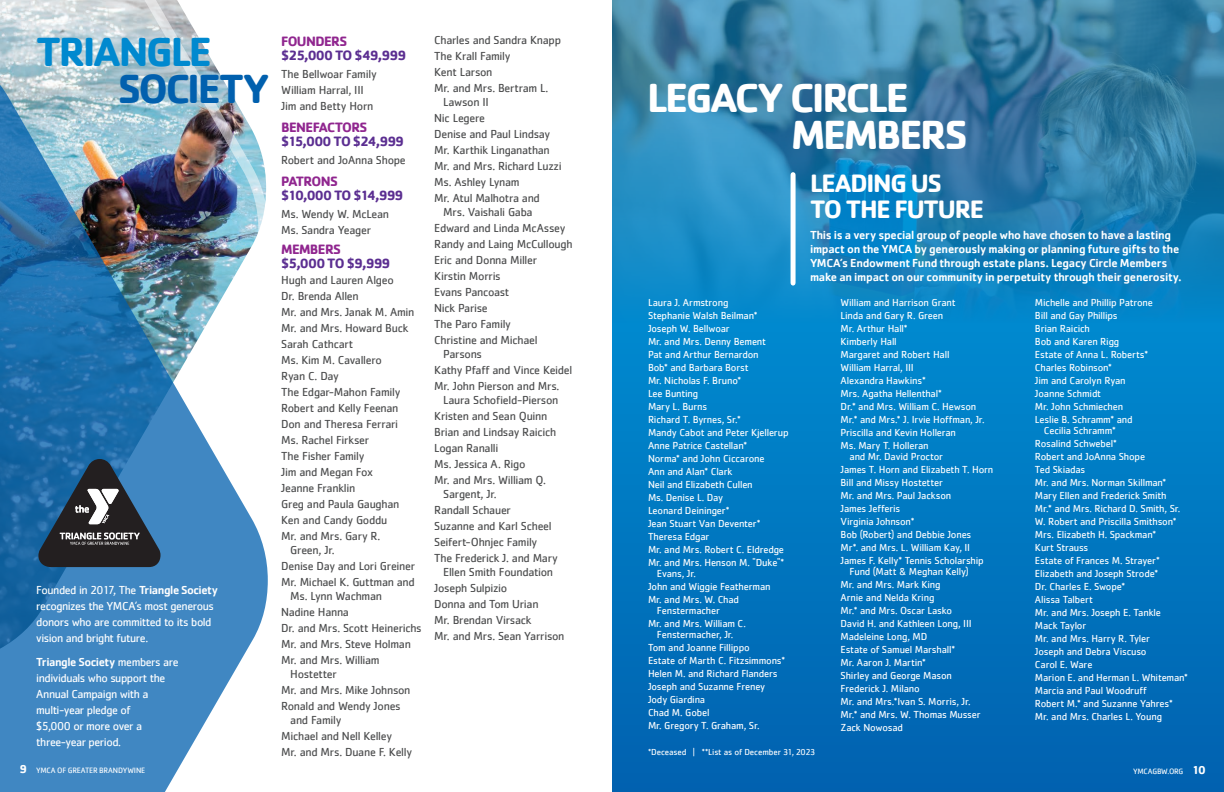
<style>
.page{position:relative;width:1224px;height:792px;background:#fff}
.page>*{position:absolute;margin:0;border:0;box-sizing:border-box;transform-origin:0 0}
.t1{font:700 42px/36.9px "Cachet";letter-spacing:-.055em;color:#fff}
.t2{font:700 42px "Cachet";letter-spacing:-.05em;color:#0089cf}
.t3{font:700 42px "Cachet";letter-spacing:-.055em;color:#0160ae}
.t4{font:700 26px/26px "Cachet";letter-spacing:-.045em;color:#fff}
.t5{font:700 14px "Cachet";letter-spacing:-.07em;color:#5b2e91}
.t6{font:700 14px "Cachet";letter-spacing:-.045em;color:#90268f}
.t7{font:12px/16px "Cachet";letter-spacing:-.02em;color:#4b4c4d}
.t8{font:12px/16px "Cachet";letter-spacing:-.04em;color:#fff}
.t9{font:500 12px/14px "Cachet";letter-spacing:-.02em;color:#fff}
.t10{font:10.5px/13px "Cachet";letter-spacing:-.015em;color:#fff}
.t11{font:9px "Cachet";letter-spacing:-.015em;color:#fff}
.t12{font:8px "Cachet";letter-spacing:-.025em;color:#fff}
.s1{font-weight:500}
.s2{font-weight:700;font-size:12px}
</style>
<div class="page">
<div style="left:612px;top:324px;width:612px;height:468px;background:linear-gradient(to bottom,#0089cf,#0161af)"></div>
<svg style="left:0;top:0;width:200px;height:40px;background:#d1dadd"></svg>
<img style="left:0;top:40px;width:268px;height:752px">
<svg style="left:38px;top:459px;width:123px;height:108px;background:#37526a"></svg>
<svg style="left:612px;top:0;width:612px;height:324px;background:#2882b3"></svg>
<div style="left:791px;top:175px;width:5px;height:108px;background:#fff"></div>
<h3 class="t6" style="left:281px;top:32px;width:67px">FOUNDERS</h3>
<h3 class="t5" style="left:281px;top:46px;width:127px">$25,000 TO $49,999</h3>
<p class="t7" style="left:281px;top:66px;width:97px">The Bellwoar Family<br>William Harral, III<br>Jim and Betty Horn</p>
<h3 class="t6" style="left:281px;top:118px;width:88px">BENEFACTORS</h3>
<h3 class="t5" style="left:281px;top:132px;width:125px">$15,000 TO $24,999</h3>
<p class="t7" style="left:281px;top:152px;width:126px">Robert and JoAnna Shope</p>
<h3 class="t6" style="left:281px;top:172px;width:58px">PATRONS</h3>
<h3 class="t5" style="left:281px;top:186px;width:124px">$10,000 TO $14,999</h3>
<p class="t7" style="left:281px;top:206px;width:109px">Ms. Wendy W. McLean<br>Ms. Sandra Yeager</p>
<h3 class="t6" style="left:281px;top:240px;width:61px">MEMBERS</h3>
<h3 class="t5" style="left:281px;top:254px;width:111px">$5,000 TO $9,999</h3>
<p class="t7" style="left:281px;top:272px;width:135px">Hugh and Lauren Algeo<br>Dr. Brenda Allen<br>Mr. and Mrs. Janak M. Amin<br>Mr. and Mrs. Howard Buck<br>Sarah Cathcart<br>Ms. Kim M. Cavallero<br>Ryan C. Day<br>The Edgar-Mahon Family<br>Robert and Kelly Feenan<br>Don and Theresa Ferrari<br>Ms. Rachel Firkser<br>The Fisher Family<br>Jim and Megan Fox<br>Jeanne Franklin<br>Greg and Paula Gaughan<br>Ken and Candy Goddu<br>Mr. and Mrs. Gary R.</p>
<p class="t7" style="left:281px;top:541px;width:136px;text-indent:9px">Green, Jr.<br>Denise Day and Lori Greiner<br>Mr. Michael K. Guttman and</p>
<p class="t7" style="left:281px;top:587px;width:142px;text-indent:9px">Ms. Lynn Wachman<br>Nadine Hanna<br>Dr. and Mrs. Scott Heinerichs<br>Mr. and Mrs. Steve Holman<br>Mr. and Mrs. William</p>
<p class="t7" style="left:281px;top:665px;width:131px;text-indent:9px">Hostetter<br>Mr. and Mrs. Mike Johnson<br>Ronald and Wendy Jones</p>
<p class="t7" style="left:281px;top:711px;width:132px;text-indent:9px">and Family<br>Michael and Nell Kelley<br>Mr. and Mrs. Duane F. Kelly</p>
<p class="t7" style="left:434px;top:32px;width:128px">Charles and Sandra Knapp<br>The Krall Family<br>Kent Larson<br>Mr. and Mrs. Bertram L.</p>
<p class="t7" style="left:434px;top:94px;width:129px;text-indent:9px">Lawson II<br>Nic Legere<br>Denise and Paul Lindsay<br>Mr. Karthik Linganathan<br>Mr. and Mrs. Richard Luzzi<br>Ms. Ashley Lynam<br>Mr. Atul Malhotra and</p>
<p class="t7" style="left:434px;top:204px;width:140px;text-indent:9px">Mrs. Vaishali Gaba<br>Edward and Linda McAssey<br>Randy and Laing McCullough<br>Eric and Donna Miller<br>Kirstin Morris<br>Evans Pancoast<br>Nick Parise<br>The Paro Family<br>Christine and Michael</p>
<p class="t7" style="left:434px;top:346px;width:140px;text-indent:9px">Parsons<br>Kathy Pfaff and Vince Keidel<br>Mr. John Pierson and Mrs.</p>
<p class="t7" style="left:434px;top:392px;width:126px;text-indent:9px">Laura Schofield-Pierson<br>Kristen and Sean Quinn<br>Brian and Lindsay Raicich<br>Logan Ranalli<br>Ms. Jessica A. Rigo<br>Mr. and Mrs. William Q.</p>
<p class="t7" style="left:434px;top:486px;width:125px;text-indent:9px">Sargent, Jr.<br>Randall Schauer<br>Suzanne and Karl Scheel<br>Seifert-Ohnjec Family<br>The Frederick J. and Mary</p>
<p class="t7" style="left:434px;top:564px;width:132px;text-indent:9px">Ellen Smith Foundation<br>Joseph Sulpizio<br>Donna and Tom Urian<br>Mr. Brendan Virsack<br>Mr. and Mrs. Sean Yarrison</p>
<h1 class="t2" style="left:36px;top:25px;width:177px">TRIANGLE</h1>
<h1 class="t3" style="left:118px;top:62px;width:153px">SOCIETY</h1>
<h1 class="t1" style="left:791px;top:78px;width:179px;text-indent:-144px">LEGACY CIRCLE<br>MEMBERS</h1>
<h2 class="t4" style="left:810px;top:170px;width:176px">LEADING US<br>TO THE FUTURE</h2>
<p class="t9" style="left:810px;top:227px;width:373px">This is a very special group of people who have chosen to have a lasting impact on the YMCA by generously making or planning future gifts to the YMCA’s Endowment Fund through estate plans. Legacy Circle Members make an impact on our community in perpetuity through their generosity.</p>
<p class="t10" style="left:648px;top:296px;width:142px">Laura J. Armstrong<br>Stephanie Walsh Beilman*<br>Joseph W. Bellwoar<br>Mr. and Mrs. Denny Bement<br>Pat and Arthur Bernardon<br>Bob* and Barbara Borst<br>Mr. Nicholas F. Bruno*<br>Lee Bunting<br>Mary L. Burns<br>Richard T. Byrnes, Sr.*<br>Mandy Cabot and Peter Kjellerup<br>Anne Patrice Castellan*<br>Norma* and John Ciccarone<br>Ann and Alan* Clark<br>Neil and Elizabeth Cullen<br>Ms. Denise L. Day<br>Leonard Deininger*<br>Jean Stuart Van Deventer*<br>Theresa Edgar<br>Mr. and Mrs. Robert C. Eldredge<br>Mr. and Mrs. Henson M. "Duke"*</p>
<p class="t10" style="left:648px;top:567px;width:124px;text-indent:9px">Evans, Jr.<br>John and Wiggie Featherman<br>Mr. and Mrs. W. Chad</p>
<p class="t10" style="left:648px;top:604px;width:99px;text-indent:9px">Fenstermacher<br>Mr. and Mrs. William C.</p>
<p class="t10" style="left:648px;top:628px;width:139px;text-indent:9px">Fenstermacher, Jr.<br>Tom and Joanne Fillippo<br>Estate of Marth C. Fitzsimmons*<br>Helen M. and Richard Flanders<br>Joseph and Suzanne Freney<br>Jody Giardina<br>Chad M. Gobel<br>Mr. Gregory T. Graham, Sr.</p>
<p class="t10" style="left:841px;top:296px;width:146px">William and Harrison Grant<br>Linda and Gary R. Green<br>Mr. Arthur Hall*<br>Kimberly Hall<br>Margaret and Robert Hall<br>William Harral, III<br>Alexandra Hawkins*<br>Mrs. Agatha Hellenthal*<br>Dr.* and Mrs. William C. Hewson<br>Mr.* and Mrs.* J. Irvie Hoffman, Jr.<br>Priscilla and Kevin Holleran<br>Ms. Mary T. Holleran</p>
<p class="t10" style="left:841px;top:450px;width:154px;text-indent:9px">and Mr. David Proctor<br>James T. Horn and Elizabeth T. Horn<br>Bill and Missy Hostetter<br>Mr. and Mrs. Paul Jackson<br>James Jefferis<br>Virginia Johnson*<br>Bob (Robert) and Debbie Jones<br>Mr*. and Mrs. L. William Kay, II<br>James F. Kelly* Tennis Scholarship</p>
<p class="t10" style="left:841px;top:565px;width:142px;text-indent:9px">Fund (Matt &amp; Meghan Kelly)<br>Mr. and Mrs. Mark King<br>Arnie and Nelda Kring<br>Mr.* and Mrs. Oscar Lasko<br>David H. and Kathleen Long, III<br>Madeleine Long, MD<br>Estate of Samuel Marshall*<br>Mr. Aaron J. Martin*<br>Shirley and George Mason<br>Frederick J. Milano<br>Mr. and Mrs.*Ivan S. Morris, Jr.<br>Mr.* and Mrs. W. Thomas Musser<br>Zack Nowosad</p>
<p class="t10" style="left:1035px;top:296px;width:120px">Michelle and Phillip Patrone<br>Bill and Gay Phillips<br>Brian Raicich<br>Bob and Karen Rigg<br>Estate of Anna L. Roberts*<br>Charles Robinson*<br>Jim and Carolyn Ryan<br>Joanne Schmidt<br>Mr. John Schmiechen<br>Leslie B. Schramm* and</p>
<p class="t10" style="left:1035px;top:424px;width:155px;text-indent:9px">Cecilia Schramm*<br>Rosalind Schwebel*<br>Robert and JoAnna Shope<br>Ted Skiadas<br>Mr. and Mrs. Norman Skillman*<br>Mary Ellen and Frederick Smith<br>Mr.* and Mrs. Richard D. Smith, Sr.<br>W. Robert and Priscilla Smithson*<br>Mrs. Elizabeth H. Spackman*<br>Kurt Strauss<br>Estate of Frances M. Strayer*<br>Elizabeth and Joseph Strode*<br>Dr. Charles E. Swope*<br>Alissa Talbert<br>Mr. and Mrs. Joseph E. Tankle<br>Mack Taylor<br>Mr. and Mrs. Harry R. Tyler<br>Joseph and Debra Viscuso<br>Carol E. Ware<br>Marion E. and Herman L. Whiteman*<br>Marcia and Paul Woodruff<br>Robert M.* and Suzanne Yahres*<br>Mr. and Mrs. Charles L. Young</p>
<p class="t8" style="left:36px;top:582px;width:183px">Founded in 2017, The <span class="s1">Triangle Society </span>recognizes the YMCA’s most generous donors who are committed to its bold vision and bright future.</p>
<p class="t8" style="left:36px;top:654px;width:144px"><span class="s1">Triangle Society</span> members are individuals who support the<br>Annual Campaign with a multi-year pledge of<br>$5,000 or more over a three-year period.</p>
<p class="t11" style="left:648px;top:746px;width:169px">*Deceased | **List as of December 31, 2023</p>
<p class="t12" style="left:20px;top:765px;width:127px"><span class="s2">9</span> YMCA OF GREATER BRANDYWINE</p>
<p class="t12" style="left:1133px;top:767px;width:74px">YMCAGBW.ORG <span class="s2">10</span></p>
</div>
